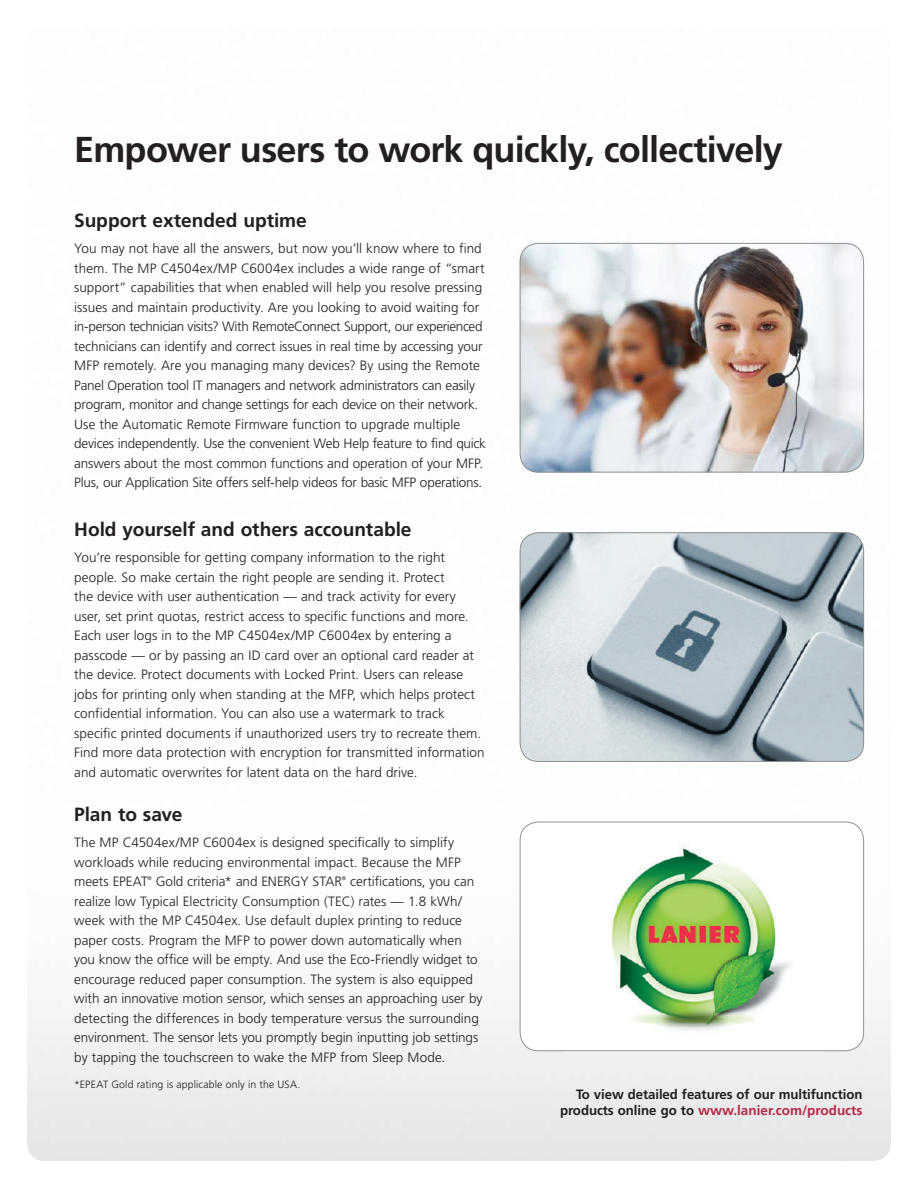
<style>
.page{position:relative;width:918px;height:1188px;background:#fff}
.page>*{position:absolute;margin:0;border:0;box-sizing:border-box;transform-origin:0 0}
.t1{font:700 36px "Frutiger LT Std";letter-spacing:-.02em;color:#231f20}
.t2{font:700 19.2px "Frutiger LT Std";letter-spacing:-.005em;color:#231f20}
.t3{font:300 13.5px/19.5px "Frutiger LT Std";color:#231f20}
.t4{font:700 13.5px/16.5px "Frutiger LT Std";letter-spacing:-.005em;color:#231f20;text-align:right}
.t5{font:300 10.5px "Frutiger LT Std";letter-spacing:.015em;color:#231f20}
.t6{font:300 5.4px "Frutiger LT Std";color:#231f20}
.s1{color:#b62846}
</style>
<div class="page">
<img style="left:612px;top:846px;width:179px;height:185px">
<div style="left:520px;top:822px;width:344px;height:229px;border:1px solid #8e9290;border-radius:19px"></div>
<img style="left:520px;top:243px;width:344px;height:229px">
<div style="left:520px;top:243px;width:344px;height:229px;border:1px solid #8e9290;border-radius:19px"></div>
<img style="left:520px;top:532px;width:344px;height:230px">
<div style="left:520px;top:532px;width:344px;height:230px;border:1px solid #8e9290;border-radius:19px"></div>
<h1 class="t1" style="left:74px;top:128px;width:710px">Empower users to work quickly, collectively</h1>
<h2 class="t2" style="left:74px;top:209px;width:234px">Support extended uptime</h2>
<p class="t3" style="left:74px;top:239px;width:413px">You may not have all the answers, but now you’ll know where to find them. The MP C4504ex/MP C6004ex includes a wide range of “smart support” capabilities that when enabled will help you resolve pressing issues and maintain productivity. Are you looking to avoid waiting for in-person technician visits? With RemoteConnect Support, our experienced technicians can identify and correct issues in real time by accessing your MFP remotely. Are you managing many devices? By using the Remote Panel Operation tool IT managers and network administrators can easily program, monitor and change settings for each device on their network.<br>Use the Automatic Remote Firmware function to upgrade multiple devices independently. Use the convenient Web Help feature to find quick answers about the most common functions and operation of your MFP.<br>Plus, our Application Site offers self-help videos for basic MFP operations.</p>
<h2 class="t2" style="left:74px;top:518px;width:339px">Hold yourself and others accountable</h2>
<p class="t3" style="left:74px;top:548px;width:412px">You’re responsible for getting company information to the right people. So make certain the right people are sending it. Protect<br>the device with user authentication — and track activity for every user, set print quotas, restrict access to specific functions and more.<br>Each user logs in to the MP C4504ex/MP C6004ex by entering a passcode — or by passing an ID card over an optional card reader at the device. Protect documents with Locked Print. Users can release jobs for printing only when standing at the MFP, which helps protect confidential information. You can also use a watermark to track specific printed documents if unauthorized users try to recreate them.<br>Find more data protection with encryption for transmitted information and automatic overwrites for latent data on the hard drive.</p>
<h2 class="t2" style="left:74px;top:803px;width:110px">Plan to save</h2>
<p class="t3" style="left:74px;top:833px;width:388px">The MP C4504ex/MP C6004ex is designed specifically to simplify workloads while reducing environmental impact. Because the MFP meets EPEAT</p>
<p class="t3" style="left:74px;top:872px;width:410px;text-indent:276px">certifications, you can realize low Typical Electricity Consumption (TEC) rates — 1.8 kWh/ week with the MP C4504ex. Use default duplex printing to reduce paper costs. Program the MFP to power down automatically when you know the office will be empty. And use the Eco-Friendly widget to encourage reduced paper consumption. The system is also equipped with an innovative motion sensor, which senses an approaching user by detecting the differences in body temperature versus the surrounding environment. The sensor lets you promptly begin inputting job settings by tapping the touchscreen to wake the MFP from Sleep Mode.</p>
<p class="t5" style="left:74px;top:1078px;width:228px">*EPEAT Gold rating is applicable only in the USA.</p>
<p class="t6" style="left:148px;top:876px;width:6px">®</p>
<p class="t3" style="left:156px;top:872px;width:188px">Gold criteria* and ENERGY STAR</p>
<p class="t6" style="left:342px;top:876px;width:6px">®</p>
<p class="t4" style="left:560px;top:1086px;width:304px">To view detailed features of our multifunction products online go to <span class="s1">www.lanier.com/products</span></p>
</div>
